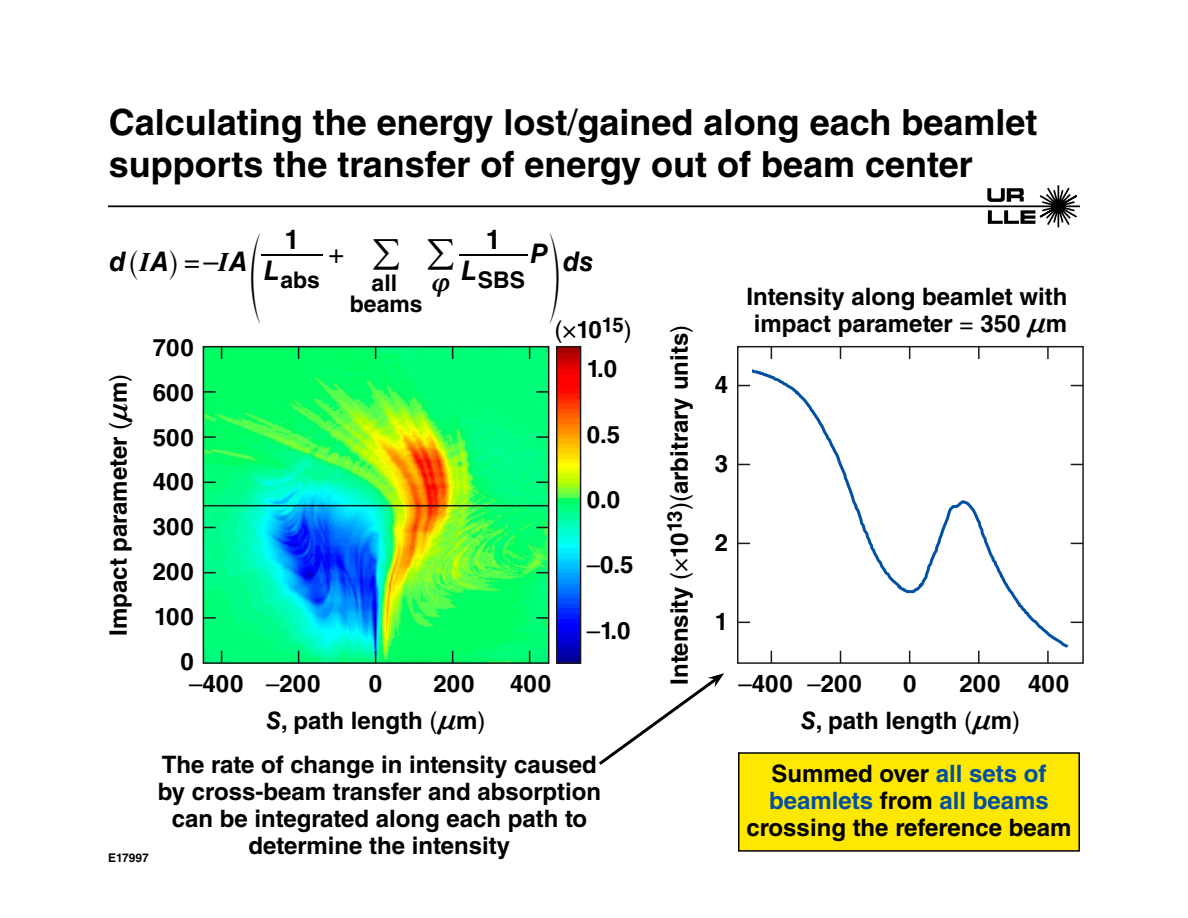
<style>
.page{position:relative;width:1188px;height:918px;background:#fff}
.page>*{position:absolute;margin:0;border:0;box-sizing:border-box;transform-origin:0 0}
.t1{font:39.15px "MM Variable";color:#000}
.t2{font:700 36px/42px "Helvetica LT Std";color:#000}
.t3{font:34.2px "MM Variable A";color:#000;scale:.79 1}
.t4{font:italic 700 27px "Helvetica LT Std";color:#000}
.t5{font:700 27px "Helvetica LT Std";color:#000}
.t6{font:27px "Helvetica LT Std";color:#000}
.t7{font:700 24px/27px "Helvetica LT Std";color:#000;text-align:center}
.t8{font:24px "Helvetica LT Std";color:#000}
.t9{font:700 22.95px "Helvetica LT Std";color:#000}
.t10{font:700 22.95px "MM Greek";color:#000}
.t11{font:700 12px "Helvetica LT Std";color:#000}
.s1{font-weight:400}
.s2{font-family:"MM Variable A";font-weight:400;font-style:normal;font-size:28.35px}
.s3{font-family:"Times LT Std"}
.s4{font-weight:400;font-style:normal}
.s5{font-weight:700}
.s6{font-family:"MM Greek"}
.s7{font-style:italic}
.s8{color:#004fa3}
</style>
<div class="page">
<svg style="left:987px;top:185px;width:92px;height:43px"></svg>
<hr style="left:108px;top:205px;width:972px;height:2px;background:#000">
<img style="left:559px;top:349px;width:19px;height:312px">
<div style="left:556px;top:346px;width:25px;height:318px;border:2px solid #1f191a"></div>
<img style="left:206px;top:349px;width:340px;height:312px">
<div style="left:203px;top:346px;width:346px;height:318px;border:2px solid #1f191a"></div>
<svg style="left:203px;top:436px;width:13px;height:2px"></svg>
<svg style="left:203px;top:391px;width:13px;height:2px"></svg>
<svg style="left:203px;top:617px;width:13px;height:2px"></svg>
<svg style="left:203px;top:572px;width:13px;height:1px"></svg>
<svg style="left:203px;top:527px;width:13px;height:1px"></svg>
<svg style="left:203px;top:482px;width:13px;height:1px"></svg>
<svg style="left:298px;top:651px;width:1px;height:12px"></svg>
<svg style="left:221px;top:651px;width:1px;height:12px"></svg>
<svg style="left:529px;top:651px;width:1px;height:12px"></svg>
<svg style="left:452px;top:651px;width:1px;height:12px"></svg>
<svg style="left:375px;top:651px;width:1px;height:12px"></svg>
<svg style="left:298px;top:347px;width:1px;height:12px"></svg>
<svg style="left:221px;top:347px;width:1px;height:12px"></svg>
<svg style="left:529px;top:347px;width:1px;height:12px"></svg>
<svg style="left:452px;top:347px;width:1px;height:12px"></svg>
<svg style="left:375px;top:347px;width:1px;height:12px"></svg>
<svg style="left:536px;top:436px;width:13px;height:2px"></svg>
<svg style="left:536px;top:391px;width:13px;height:2px"></svg>
<svg style="left:536px;top:617px;width:13px;height:2px"></svg>
<svg style="left:536px;top:572px;width:13px;height:1px"></svg>
<svg style="left:536px;top:527px;width:13px;height:1px"></svg>
<svg style="left:536px;top:482px;width:13px;height:1px"></svg>
<svg style="left:1047px;top:651px;width:2px;height:10px"></svg>
<svg style="left:978px;top:651px;width:2px;height:10px"></svg>
<svg style="left:1047px;top:349px;width:2px;height:10px"></svg>
<svg style="left:978px;top:349px;width:2px;height:10px"></svg>
<div style="left:737px;top:346px;width:347px;height:318px;border:2px solid #1f191a"></div>
<svg style="left:741px;top:369px;width:331px;height:282px"></svg>
<hr style="left:261px;top:255px;width:62px;height:1px;background:#000">
<hr style="left:459px;top:255px;width:69px;height:1px;background:#000">
<div style="left:739px;top:753px;width:340px;height:98px;background:#ffe800"></div>
<div style="left:738px;top:752px;width:342px;height:100px;border:2px solid #000"></div>
<svg style="left:599px;top:673px;width:125px;height:92px"></svg>
<h2 class="t2" style="left:109px;top:100px;width:930px">Calculating the energy lost<span class="s1">/</span>gained along each beamlet supports the transfer of energy out of beam center</h2>
<p class="t5" style="left:285px;top:223px;width:17px">1</p>
<p class="t5" style="left:486px;top:223px;width:17px">1</p>
<p class="t9" style="left:280px;top:266px;width:41px">abs</p>
<p class="t9" style="left:478px;top:266px;width:49px">SBS</p>
<h3 class="t3" style="left:250px;top:257px;width:17px">f</h3>
<h3 class="t3" style="left:549px;top:257px;width:17px">p</h3>
<h1 class="t1" style="left:371px;top:228px;width:86px">/ /</h1>
<p class="t4" style="left:531px;top:237px;width:20px">P</p>
<p class="t6" style="left:328px;top:238px;width:17px">+</p>
<p class="t4" style="left:110px;top:245px;width:139px">d<span class="s2">^</span><span class="s3">I</span>A<span class="s2">h</span> <span class="s4">=–</span><span class="s3">I</span>A</p>
<p class="t4" style="left:264px;top:254px;width:17px">L</p>
<p class="t4" style="left:462px;top:254px;width:17px">L</p>
<p class="t4" style="left:563px;top:245px;width:31px">ds</p>
<p class="t9" style="left:372px;top:269px;width:27px">all</p>
<p class="t10" style="left:431px;top:272px;width:21px">{</p>
<p class="t9" style="left:350px;top:290px;width:74px">beams</p>
<p class="t8" style="left:555px;top:315px;width:79px">(×<span class="s5">10</span><sup>15</sup>)</p>
<p class="t7" style="left:153px;top:334px;width:42px">700</p>
<p class="t7" style="left:104px;top:636px;width:263px;rotate:-90deg">Impact parameter <span class="s1">(</span><span class="s6">N</span>m<span class="s1">)</span></p>
<p class="t7" style="left:153px;top:378px;width:42px">600</p>
<p class="t7" style="left:153px;top:423px;width:42px">500</p>
<p class="t7" style="left:153px;top:468px;width:42px">400</p>
<p class="t7" style="left:153px;top:513px;width:42px">300</p>
<p class="t7" style="left:153px;top:558px;width:42px">200</p>
<p class="t7" style="left:154px;top:603px;width:41px">100</p>
<p class="t7" style="left:180px;top:647px;width:15px">0</p>
<p class="t7" style="left:369px;top:669px;width:15px">0</p>
<p class="t7" style="left:189px;top:670px;width:133px"><span class="s1">–</span>400 <span class="s1">–</span>200</p>
<p class="t7" style="left:433px;top:670px;width:42px">200</p>
<p class="t7" style="left:267px;top:707px;width:221px"><span class="s7">S</span>, path length <span class="s1">(</span><span class="s6">N</span>m<span class="s1">)</span></p>
<p class="t7" style="left:510px;top:670px;width:42px">400</p>
<p class="t7" style="left:587px;top:355px;width:32px">1.0</p>
<p class="t7" style="left:587px;top:420px;width:35px">0.5</p>
<p class="t7" style="left:587px;top:486px;width:35px">0.0</p>
<p class="t7" style="left:587px;top:551px;width:48px"><span class="s1">–</span>0.5</p>
<p class="t7" style="left:587px;top:617px;width:45px"><span class="s1">–</span>1.0</p>
<p class="t7" style="left:665px;top:685px;width:361px;rotate:-90deg">Intensity <span class="s1">(×</span>10<sup>13</sup><span class="s1">)(</span>arbitrary units<span class="s1">)</span></p>
<p class="t7" style="left:715px;top:370px;width:15px">4</p>
<p class="t7" style="left:747px;top:282px;width:323px">Intensity along beamlet with impact parameter <span class="s1">=</span> 350 <span class="s6">N</span>m</p>
<p class="t7" style="left:715px;top:450px;width:15px">3</p>
<p class="t7" style="left:715px;top:529px;width:15px">2</p>
<p class="t7" style="left:715px;top:608px;width:15px">1</p>
<p class="t7" style="left:739px;top:670px;width:125px"><span class="s1">–</span>400 <span class="s1">–</span>200</p>
<p class="t7" style="left:903px;top:670px;width:15px">0</p>
<p class="t7" style="left:801px;top:664px;width:270px;line-height:37.3px;text-align:left;text-indent:158px">200 400<br><span class="s7">S</span>, path length <span class="s1">(</span><span class="s6">N</span>m<span class="s1">)</span></p>
<p class="t11" style="left:108px;top:850px;width:42px">E17997</p>
<p class="t7" style="left:158px;top:751px;width:445px">The rate of change in intensity caused by cross-beam transfer and absorption can be integrated along each path to determine the intensity</p>
<p class="t7" style="left:746px;top:759px;width:327px">Summed over <span class="s8">all sets of beamlets</span> from <span class="s8">all beams </span>crossing the reference beam</p>
</div>
